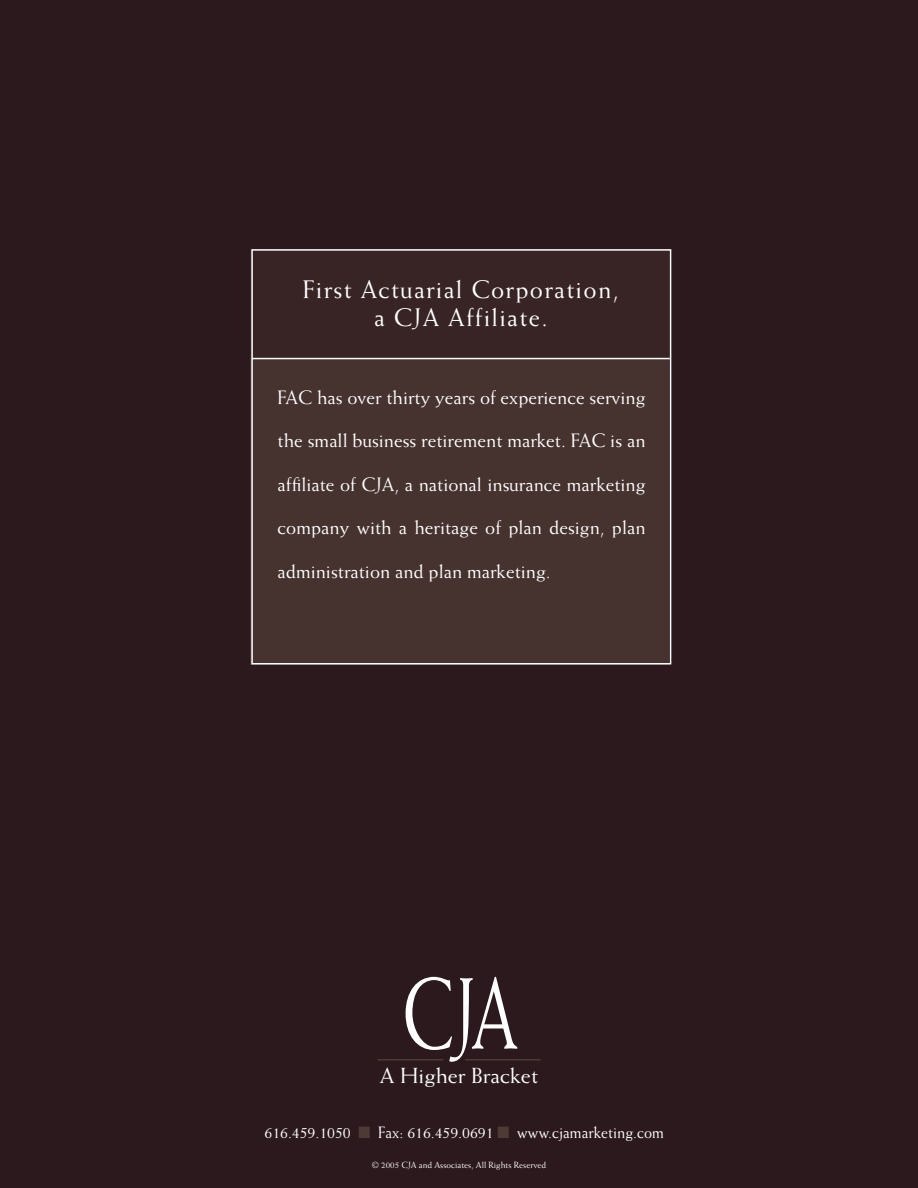
<style>
.page{position:relative;width:918px;height:1188px;background:#2c191e}
.page>*{position:absolute;margin:0;border:0;box-sizing:border-box;transform-origin:0 0}
.t1{font:101.25px "Weiss";color:#fff;scale:.71 1}
.t2{font:25.5px/28.5px "Weiss";letter-spacing:.05em;color:#fff;text-align:center}
.t3{font:21.9px "Weiss";color:#fff}
.t4{font:19.5px "Weiss";color:#fff}
.t5{font:16.5px "Weiss";color:#fff;scale:.95 1}
.t6{font:9px "Weiss";color:#fff}
.s1{color:#4e3a35}
</style>
<div class="page">
<div style="left:250px;top:250px;width:419px;height:415px;background:#46322f"></div>
<div style="left:250px;top:250px;width:419px;height:108px;background:#382425"></div>
<hr style="left:465px;top:1059px;width:76px;height:2px;background:#4e3a35">
<hr style="left:377px;top:1059px;width:66px;height:2px;background:#4e3a35">
<hr style="left:252px;top:358px;width:418px;height:1px;background:#fff">
<div style="left:251px;top:249px;width:420px;height:416px;border:2px solid #fff"></div>
<p class="t2" style="left:303px;top:274px;width:318px">First Actuarial Corporation, a CJA Affiliate.</p>
<p class="t4" style="left:278px;top:386px;width:369px">FAC has over thirty years of experience serving</p>
<p class="t4" style="left:278px;top:429px;width:369px">the small business retirement market. FAC is an</p>
<p class="t4" style="left:278px;top:473px;width:369px">affiliate of CJA, a national insurance marketing</p>
<p class="t4" style="left:278px;top:516px;width:369px">company with a heritage of plan design, plan</p>
<p class="t4" style="left:278px;top:560px;width:275px">administration and plan marketing.</p>
<p class="t1" style="left:402px;top:955px;width:165px">CJA</p>
<p class="t3" style="left:380px;top:1063px;width:160px">A Higher Bracket</p>
<p class="t5" style="left:265px;top:1123px;width:422px">616.459.1050 <span class="s1">■</span> Fax: 616.459.0691 <span class="s1">■</span> www.cjamarketing.com</p>
<p class="t6" style="left:372px;top:1160px;width:176px">© 2005 CJA and Associates, All Rights Reserved</p>
</div>
